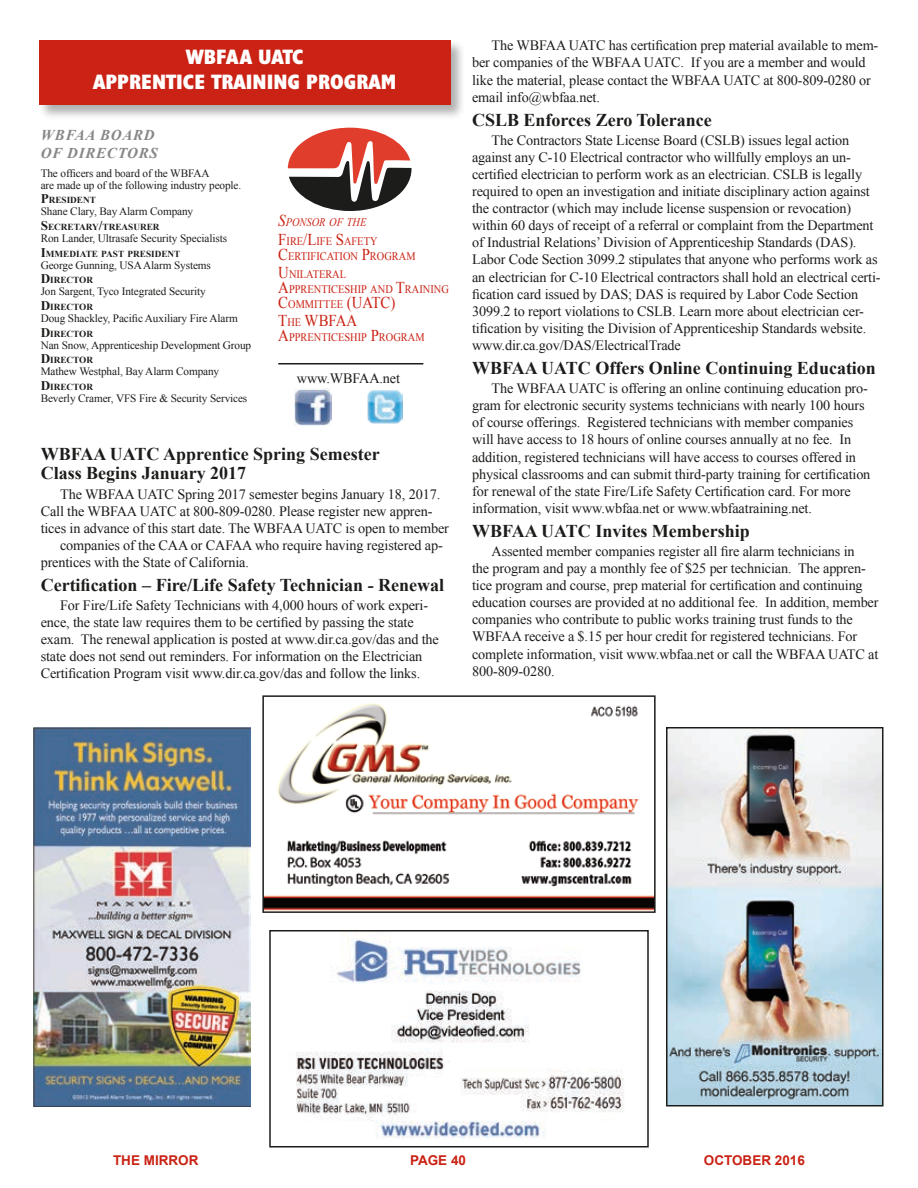
<style>
.page{position:relative;width:918px;height:1188px;background:#fff}
.page>*{position:absolute;margin:0;border:0;box-sizing:border-box;transform-origin:0 0}
.t1{font:700 condensed 21px/25.2px "Humanist 521 BT Xtra";color:#fff;text-align:center}
.t2{font:700 18px/19.5px "Times New Roman";color:#1c1c1a}
.t3{font:16.5px "Times New Roman";color:#ca2214;scale:.9 1}
.t4{font:italic 700 15px/18px "Times New Roman";letter-spacing:.05em;color:#878788}
.t5{font:14.25px/17.1px "Times New Roman";letter-spacing:-.01em;color:#1c1c1a}
.t6{font:700 13.5px "Arial";color:#ca2214}
.t7{font:11.55px/18.3px "Times New Roman";color:#ca2214;scale:.9 1}
.t8{font:italic 11.55px/18.3px "Times New Roman";color:#ca2214;scale:.9 1}
.t9{font:11.25px/12px "Times New Roman";letter-spacing:-.01em;color:#1c1c1a}
.t10{font:700 9.3px "Times New Roman";color:#1c1c1a}
.s1{font-size:13.2px}
.s2{font-size:16.5px}
.s3{font-style:normal;font-size:16.5px}
.s4{font-style:normal}
.s5{font-size:11.55px}
</style>
<div class="page">
<div style="left:38px;top:39px;width:428px;height:81px;background:#1c1c1a;opacity:.35"></div>
<div style="left:39px;top:40px;width:411px;height:64px;background:#ca2214"></div>
<svg style="left:288px;top:128px;width:124px;height:83px"></svg>
<img style="left:295px;top:389px;width:36px;height:36px">
<img style="left:367px;top:390px;width:35px;height:34px">
<hr style="left:278px;top:363px;width:145px;height:2px;background:#1c1c1a">
<img style="left:669px;top:730px;width:212px;height:373px">
<div style="left:666px;top:727px;width:218px;height:379px;border:2px solid #1c1c1a"></div>
<img style="left:296px;top:939px;width:328px;height:200px">
<div style="left:269px;top:930px;width:380px;height:218px;border:2px solid #1c1c1a"></div>
<img style="left:34px;top:727px;width:217px;height:379px">
<img style="left:265px;top:703px;width:388px;height:207px">
<div style="left:262px;top:695px;width:394px;height:218px;border:2px solid #1c1c1a"></div>
<h1 class="t1" style="left:93px;top:44px;width:305px">WBFAA UATC<br>APPRENTICE TRAINING PROGRAM</h1>
<p class="t4" style="left:41px;top:125px;width:119px">WBFAA BOARD<br>OF DIRECTORS</p>
<p class="t9" style="left:41px;top:167px;width:202px">The officers and board of the WBFAA<br>are made up of the following industry people.</p>
<p class="t10" style="left:41px;top:194px;width:15px"><span class="s1">P</span>RESIDENT</p>
<p class="t9" style="left:41px;top:205px;width:154px">Shane Clary, Bay Alarm Company</p>
<p class="t10" style="left:41px;top:220px;width:28px"><span class="s1">S</span>ECRETAR</p>
<p class="t10" style="left:92px;top:220px;width:18px">Y<span class="s1">/</span>TREAS</p>
<p class="t10" style="left:133px;top:220px;width:15px">URER</p>
<p class="t9" style="left:41px;top:232px;width:188px">Ron Lander, Ultrasafe Security Specialists</p>
<p class="t10" style="left:41px;top:247px;width:13px"><span class="s1">I</span>MMEDIATE</p>
<p class="t10" style="left:101px;top:247px;width:7px">PAST</p>
<p class="t10" style="left:128px;top:247px;width:7px">PRESIDENT</p>
<p class="t9" style="left:41px;top:259px;width:172px">George Gunning, USA Alarm Systems</p>
<p class="t10" style="left:41px;top:274px;width:54px"><span class="s1">D</span>IRECTOR</p>
<p class="t9" style="left:41px;top:285px;width:167px">Jon Sargent, Tyco Integrated Security</p>
<p class="t10" style="left:41px;top:301px;width:54px"><span class="s1">D</span>IRECTOR</p>
<p class="t9" style="left:41px;top:312px;width:199px">Doug Shackley, Pacific Auxiliary Fire Alarm</p>
<p class="t10" style="left:41px;top:327px;width:54px"><span class="s1">D</span>IRECTOR</p>
<p class="t9" style="left:41px;top:339px;width:212px">Nan Snow, Apprenticeship Development Group</p>
<p class="t10" style="left:41px;top:354px;width:54px"><span class="s1">D</span>IRECTOR</p>
<p class="t9" style="left:41px;top:366px;width:180px">Mathew Westphal, Bay Alarm Company</p>
<p class="t10" style="left:41px;top:381px;width:54px"><span class="s1">D</span>IRECTOR</p>
<p class="t9" style="left:41px;top:392px;width:208px">Beverly Cramer, VFS Fire &amp; Security Services</p>
<p class="t8" style="left:278px;top:213px;width:112px"><span class="s2">S</span>PONSOR OF THE<br><span class="s3">F</span><span class="s4">IRE</span><span class="s3">/L</span><span class="s4">IFE</span> <span class="s3">S</span><span class="s4">AFETY</span></p>
<p class="t7" style="left:278px;top:246px;width:154px"><span class="s2">C</span>ERTIFICATION <span class="s2">P</span>ROGRAM<br><span class="s2">U</span>NILATERAL</p>
<p class="t7" style="left:278px;top:281px;width:191px;line-height:15px"><span class="s2">A</span>PPRENTICESHIP AND <span class="s2">T</span>RAINING<br><span class="s2">C</span>OMMITTEE <span class="s2">(UATC)</span></p>
<p class="t3" style="left:278px;top:310px;width:77px">T<span class="s5">HE</span> WBFAA</p>
<p class="t7" style="left:278px;top:328px;width:164px"><span class="s2">A</span>PPRENTICESHIP <span class="s2">P</span>ROGRAM</p>
<p class="t5" style="left:297px;top:370px;width:105px">www.WBFAA.net</p>
<p class="t2" style="left:41px;top:444px;width:340px">WBFAA UATC Apprentice Spring Semester<br>Class Begins January 2017</p>
<p class="t5" style="left:60px;top:485px;width:382px">The WBFAA UATC Spring 2017 semester begins January 18, 2017.</p>
<p class="t5" style="left:41px;top:502px;width:393px">Call the WBFAA UATC at 800-809-0280. Please register new appren-</p>
<p class="t5" style="left:41px;top:519px;width:410px">tices in advance of this start date. The WBFAA UATC is open to member</p>
<p class="t5" style="left:60px;top:536px;width:384px">companies of the CAA or CAFAA who require having registered ap-</p>
<p class="t5" style="left:41px;top:553px;width:210px">prentices with the State of California.</p>
<p class="t2" style="left:41px;top:575px;width:405px">Certification – Fire/Life Safety Technician - Renewal</p>
<p class="t5" style="left:41px;top:597px;width:400px;text-indent:19px">For Fire/Life Safety Technicians with 4,000 hours of work experi&shy;ence, the state law requires them to be certified by passing the state exam. The renewal application is posted at www.dir.ca.gov/das and the state does not send out reminders. For information on the Electrician Certification Program visit www.dir.ca.gov/das and follow the links.</p>
<p class="t5" style="left:472px;top:37px;width:408px;text-indent:19px">The WBFAA UATC has certification prep material available to mem&shy;ber companies of the WBFAA UATC. If you are a member and would like the material, please contact the WBFAA UATC at 800-809-0280 or email info@wbfaa.net.</p>
<p class="t2" style="left:472px;top:109px;width:241px">CSLB Enforces Zero Tolerance</p>
<p class="t5" style="left:472px;top:131px;width:410px;text-indent:19px">The Contractors State License Board (CSLB) issues legal action against any C-10 Electrical contractor who willfully employs an un&shy;certified electrician to perform work as an electrician. CSLB is legally required to open an investigation and initiate disciplinary action against the contractor (which may include license suspension or revocation) within 60 days of receipt of a referral or complaint from the Department of Industrial Relations’ Division of Apprenticeship Standards (DAS).<br>Labor Code Section 3099.2 stipulates that anyone who performs work as an electrician for C-10 Electrical contractors shall hold an electrical certi&shy;fication card issued by DAS; DAS is required by Labor Code Section 3099.2 to report violations to CSLB. Learn more about electrician cer&shy;tification by visiting the Division of Apprenticeship Standards website. www.dir.ca.gov/DAS/ElectricalTrade</p>
<p class="t2" style="left:472px;top:358px;width:405px">WBFAA UATC Offers Online Continuing Education</p>
<p class="t5" style="left:472px;top:380px;width:400px;text-indent:19px">The WBFAA UATC is offering an online continuing education pro&shy;gram for electronic security systems technicians with nearly 100 hours of course offerings. Registered technicians with member companies will have access to 18 hours of online courses annually at no fee. In addition, registered technicians will have access to courses offered in physical classrooms and can submit third-party training for certification for renewal of the state Fire/Life Safety Certification card. For more information, visit www.wbfaa.net or www.wbfaatraining.net.</p>
<p class="t2" style="left:472px;top:520px;width:279px">WBFAA UATC Invites Membership</p>
<p class="t5" style="left:472px;top:542px;width:408px;text-indent:19px">Assented member companies register all fire alarm technicians in<br>the program and pay a monthly fee of $25 per technician. The appren&shy;tice program and course, prep material for certification and continuing education courses are provided at no additional fee. In addition, member companies who contribute to public works training trust funds to the WBFAA receive a $.15 per hour credit for registered technicians. For complete information, visit www.wbfaa.net or call the WBFAA UATC at 800-809-0280.</p>
<p class="t6" style="left:113px;top:1152px;width:87px">THE MIRROR</p>
<p class="t6" style="left:410px;top:1152px;width:58px">PAGE 40</p>
<p class="t6" style="left:704px;top:1152px;width:103px">OCTOBER 2016</p>
</div>
